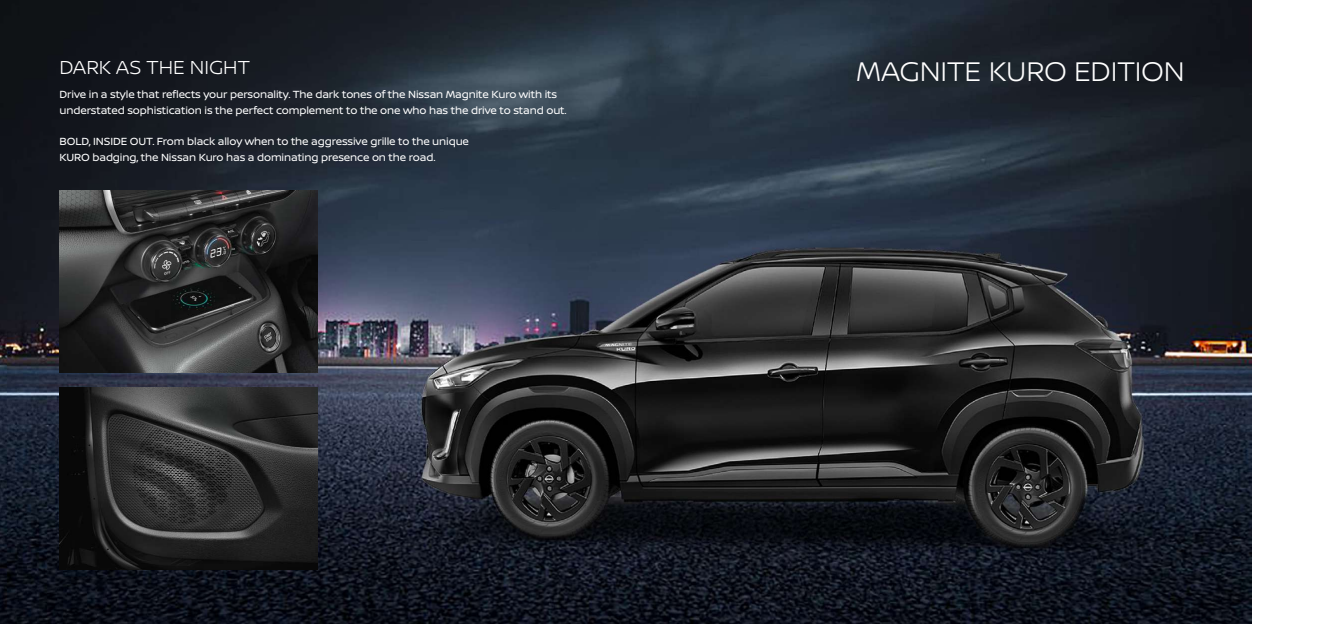
<style>
.page{position:relative;width:1333px;height:624px;background:#fff}
.page>*{position:absolute;margin:0;border:0;box-sizing:border-box;transform-origin:0 0}
.t1{font:300 28.7px "Nissan Brand";letter-spacing:-.005em;color:#fff}
.t2{font:300 20px "Nissan Brand";color:#fff}
.t3{font:11px/15.8px "Nissan Brand";letter-spacing:-.01em;color:#fff}
</style>
<div class="page">
<img style="left:0;top:0;width:1251px;height:624px">
<img style="left:59px;top:190px;width:258px;height:182px">
<img style="left:59px;top:387px;width:258px;height:182px">
<h2 class="t2" style="left:59px;top:53px;width:192px">DARK AS THE NIGHT</h2>
<p class="t3" style="left:59px;top:86px;width:508px">Drive in a style that reflects your personality. The dark tones of the Nissan Magnite Kuro with its understated sophistication is the perfect complement to the one who has the drive to stand out.</p>
<p class="t3" style="left:59px;top:133px;width:411px">BOLD, INSIDE OUT. From black alloy when to the aggressive grille to the unique<br>KURO badging, the Nissan Kuro has a dominating presence on the road.</p>
<h1 class="t1" style="left:856px;top:51px;width:330px">MAGNITE KURO EDITION</h1>
</div>
